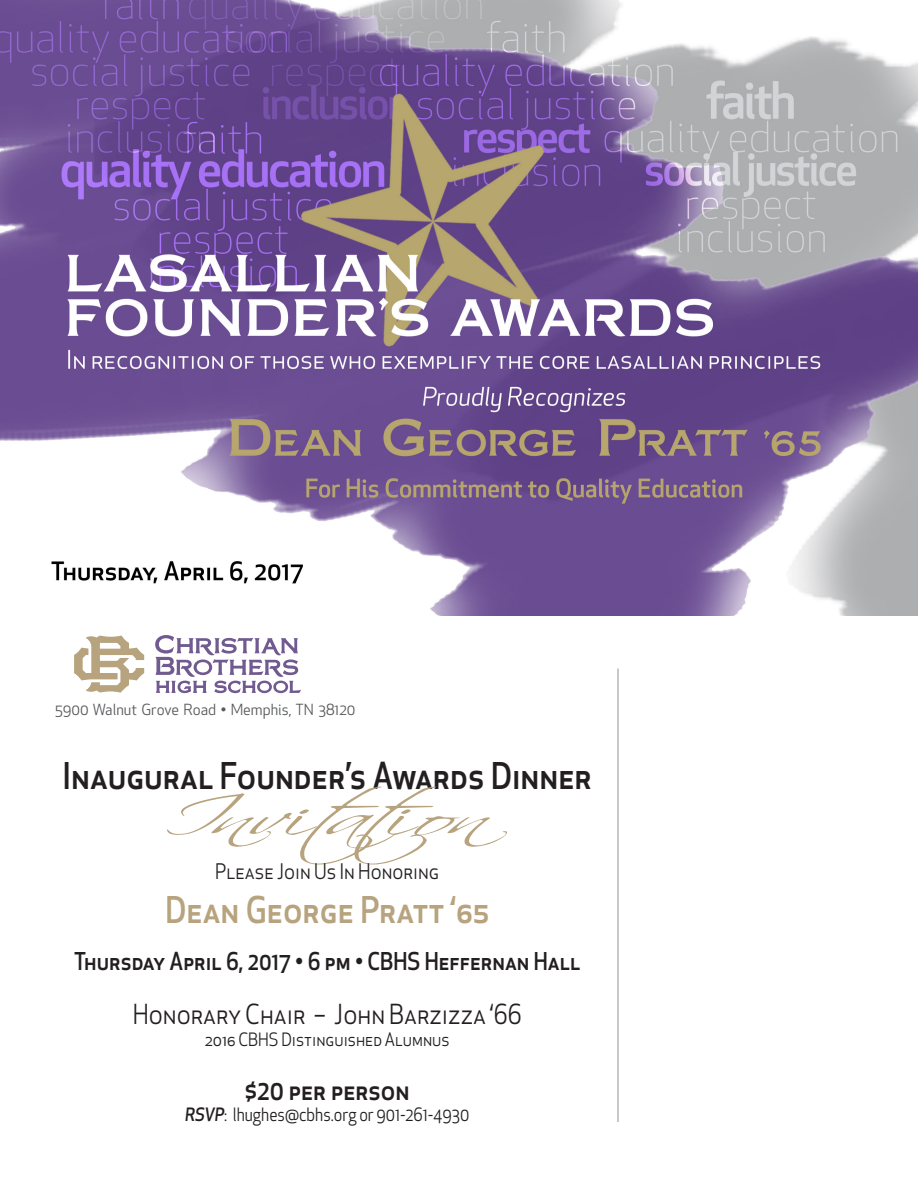
<style>
.page{position:relative;width:918px;height:1188px;background:#fff}
.page>*{position:absolute;margin:0;border:0;box-sizing:border-box;transform-origin:0 0}
.t1{font:54px "Scriptina";letter-spacing:-.075em;color:#b7a37e;scale:2 1}
.t2{font:500 36px "Apex New";color:#231f20;scale:.9 1}
.t3{font:500 36px "Apex New";color:#b7a37e;scale:.9 1}
.t4{font:27px "Apex New";color:#231f20;scale:.9 1}
.t5{font:500 27px "Apex New";color:#231f20;scale:.9 1}
.t6{font:500 24px "Apex New";color:#231f20;scale:.9 1}
.t7{font:21px "Apex New";color:#231f20;scale:.9 1}
.t8{font:18px "Apex New";color:#231f20;scale:.9 1}
.t9{font:15px "Apex New";color:#57585a}
.s1{font-weight:500;font-style:italic}
</style>
<div class="page">
<img style="left:0;top:0;width:918px;height:616px">
<hr style="left:618px;top:669px;width:1px;height:452px;background:#939598">
<svg style="left:74px;top:636px;width:70px;height:57px"></svg>
<svg style="left:155px;top:635px;width:146px;height:58px"></svg>
<p class="t9" style="left:55px;top:700px;width:302px">5900 Walnut Grove Road • Memphis, TN 38120</p>
<p class="t2" style="left:63px;top:752px;width:590px">Inaugural Founder’s Awards Dinner</p>
<p class="t1" style="left:163px;top:784px;width:166px">Invitation</p>
<p class="t7" style="left:215px;top:859px;width:250px">Please Join Us In Honoring</p>
<p class="t3" style="left:165px;top:885px;width:361px">Dean George Pratt ‘65</p>
<p class="t6" style="left:74px;top:945px;width:564px">Thursday April 6, 2017 • 6 pm • CBHS Heffernan Hall</p>
<p class="t4" style="left:133px;top:997px;width:434px">Honorary Chair – John Barzizza ‘66</p>
<p class="t8" style="left:205px;top:1028px;width:273px">2016 CBHS Distinguished Alumnus</p>
<p class="t5" style="left:245px;top:1072px;width:185px">$20 per person</p>
<p class="t8" style="left:185px;top:1103px;width:317px"><span class="s1">RSVP</span>: lhughes@cbhs.org or 901-261-4930</p>
</div>
